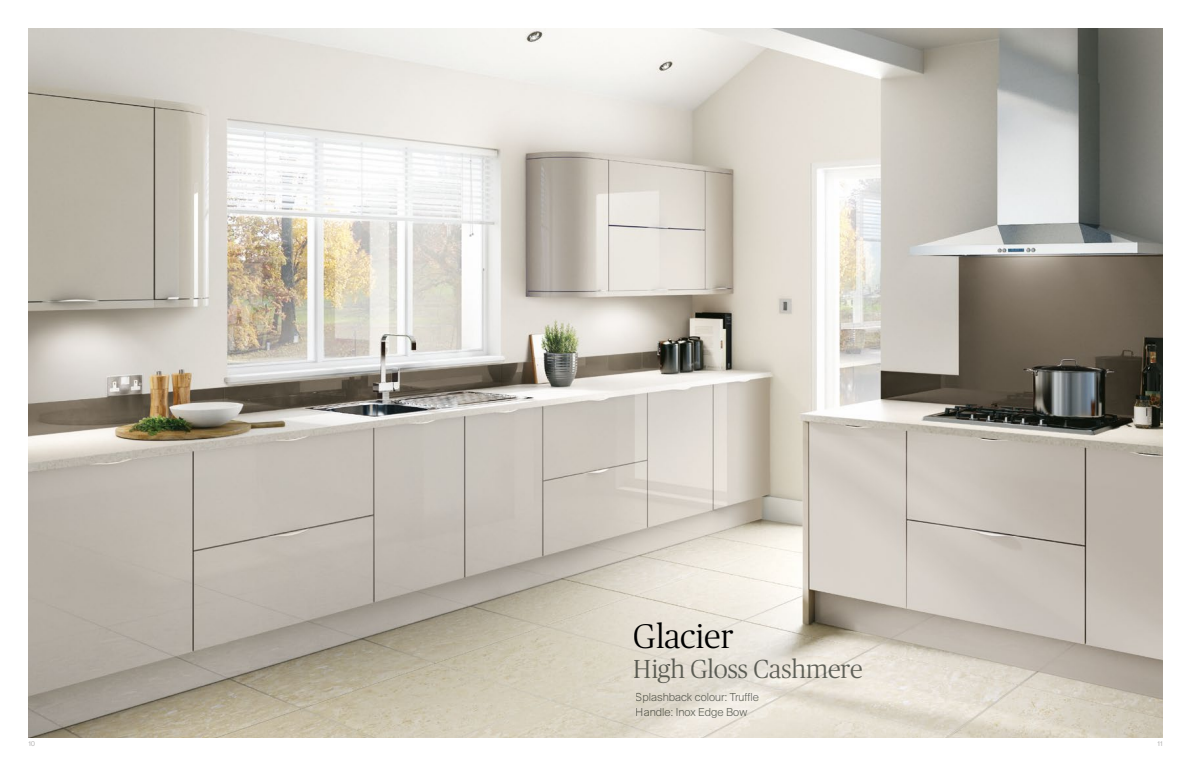
<style>
.page{position:relative;width:1191px;height:766px;background:#fff}
.page>*{position:absolute;margin:0;border:0;box-sizing:border-box;transform-origin:0 0}
.t1{font:300 34px "Publico";color:#000}
.t2{font:300 26px "Publico";color:#666a65}
.t3{font:300 11px/15px "Suisse Intl";color:#666a65}
.t4{font:7px "Haas Grot Disp 55 Roman";color:#b3b2b2}
</style>
<div class="page">
<img style="left:28px;top:28px;width:1134px;height:709px">
<h1 class="t1" style="left:634px;top:617px;width:101px">Glacier</h1>
<h2 class="t2" style="left:634px;top:654px;width:230px">High Gloss Cashmere</h2>
<p class="t3" style="left:636px;top:689px;width:125px">Splashback colour: Truffle<br>Handle: Inox Edge Bow</p>
<p class="t4" style="left:28px;top:739px;width:8px">10</p>
<p class="t4" style="left:1157px;top:739px;width:6px">11</p>
</div>
